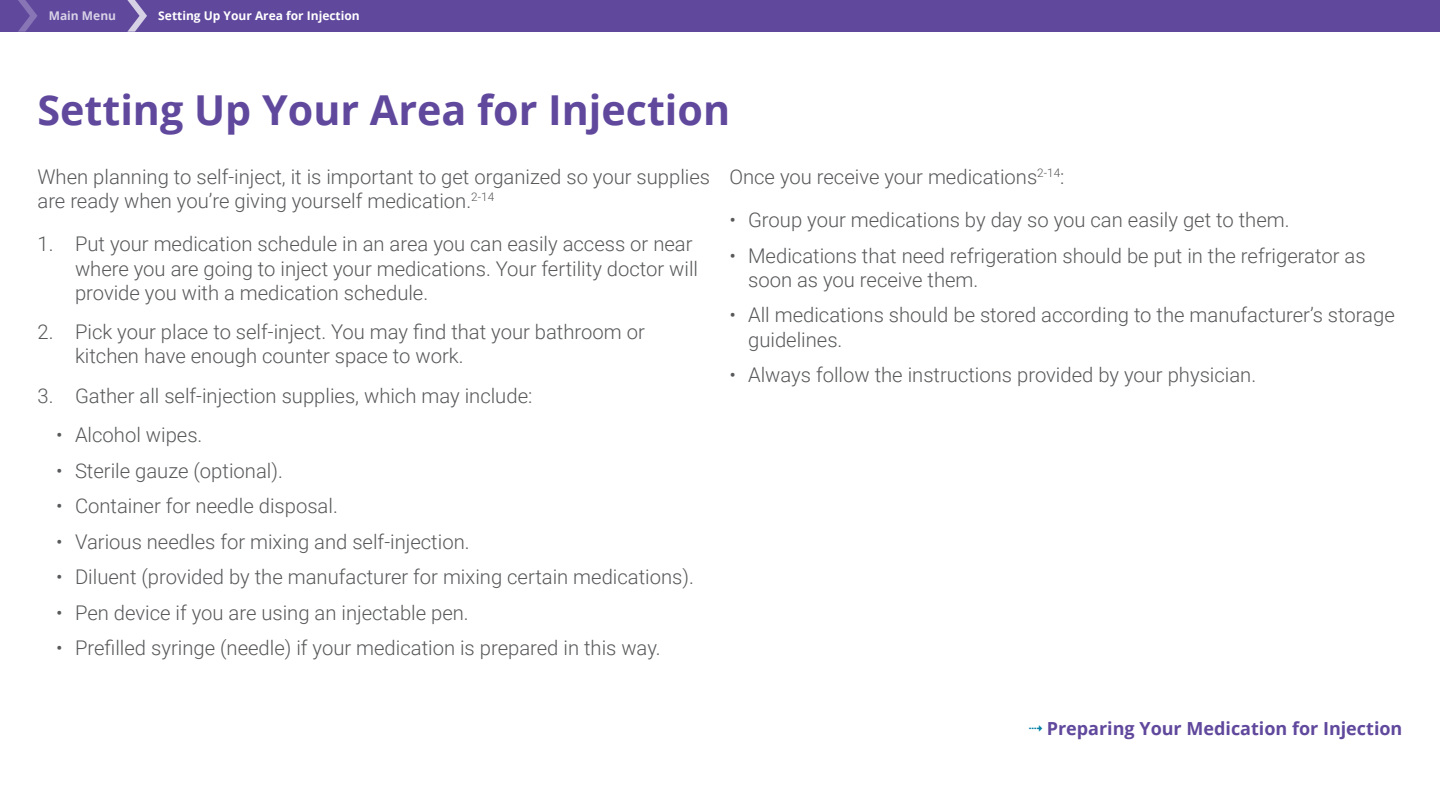
<style>
.page{position:relative;width:1440px;height:810px;background:#fff}
.page>*{position:absolute;margin:0;border:0;box-sizing:border-box;transform-origin:0 0}
.Page_Title{font:700 41.25px "Open Sans";color:#60489d}
.Main_Text{font:300 20.25px/24.3px "Roboto";color:#58595b}
.t1{font:700 18px "Open Sans";color:#60489d}
.t2{font:700 12px "Open Sans";color:#fff}
</style>
<div class="page">
<div style="left:0;top:0;width:1440px;height:32px;background:#60489d"></div>
<svg style="left:18px;top:0;width:19px;height:32px"></svg>
<svg style="left:127px;top:0;width:20px;height:32px"></svg>
<p class="t2" style="left:49px;top:8px;width:69px">Main Menu</p>
<p class="t2" style="left:158px;top:8px;width:203px">Setting Up Your Area for Injection</p>
<p class="Page_Title" style="left:38px;top:81px;width:694px">Setting Up Your Area for Injection</p>
<p class="Main_Text" style="left:38px;top:164px;width:674px">When planning to self-inject, it is important to get organized so your supplies are ready when you’re giving yourself medication.<sup>2-14</sup></p>
<p class="Main_Text" style="left:75px;top:231px;width:625px;text-indent:-38px">1. Put your medication schedule in an area you can easily access or near where you are going to inject your medications. Your fertility doctor will provide you with a medication schedule.</p>
<p class="Main_Text" style="left:75px;top:319px;width:571px;text-indent:-38px">2. Pick your place to self-inject. You may find that your bathroom or kitchen have enough counter space to work.</p>
<p class="Main_Text" style="left:38px;top:383px;width:496px">3. Gather all self-injection supplies, which may include:</p>
<p class="Main_Text" style="left:56px;top:422px;width:148px">• Alcohol wipes.</p>
<p class="Main_Text" style="left:56px;top:458px;width:228px">• Sterile gauze (optional).</p>
<p class="Main_Text" style="left:56px;top:493px;width:283px">• Container for needle disposal.</p>
<p class="Main_Text" style="left:56px;top:529px;width:415px">• Various needles for mixing and self-injection.</p>
<p class="Main_Text" style="left:56px;top:564px;width:639px">• Diluent (provided by the manufacturer for mixing certain medications).</p>
<p class="Main_Text" style="left:56px;top:600px;width:414px">• Pen device if you are using an injectable pen.</p>
<p class="Main_Text" style="left:56px;top:635px;width:606px">• Prefilled syringe (needle) if your medication is prepared in this way.</p>
<p class="Main_Text" style="left:729px;top:164px;width:337px">Once you receive your medications<sup>2-14</sup>:</p>
<p class="Main_Text" style="left:729px;top:207px;width:562px">• Group your medications by day so you can easily get to them.</p>
<p class="Main_Text" style="left:748px;top:242px;width:619px;text-indent:-19px">• Medications that need refrigeration should be put in the refrigerator as soon as you receive them.</p>
<p class="Main_Text" style="left:748px;top:302px;width:648px;text-indent:-19px">• All medications should be stored according to the manufacturer’s storage guidelines.</p>
<p class="Main_Text" style="left:729px;top:362px;width:528px">• Always follow the instructions provided by your physician.</p>
<p class="t1" style="left:1047px;top:716px;width:357px">Preparing Your Medication for Injection</p>
</div>
